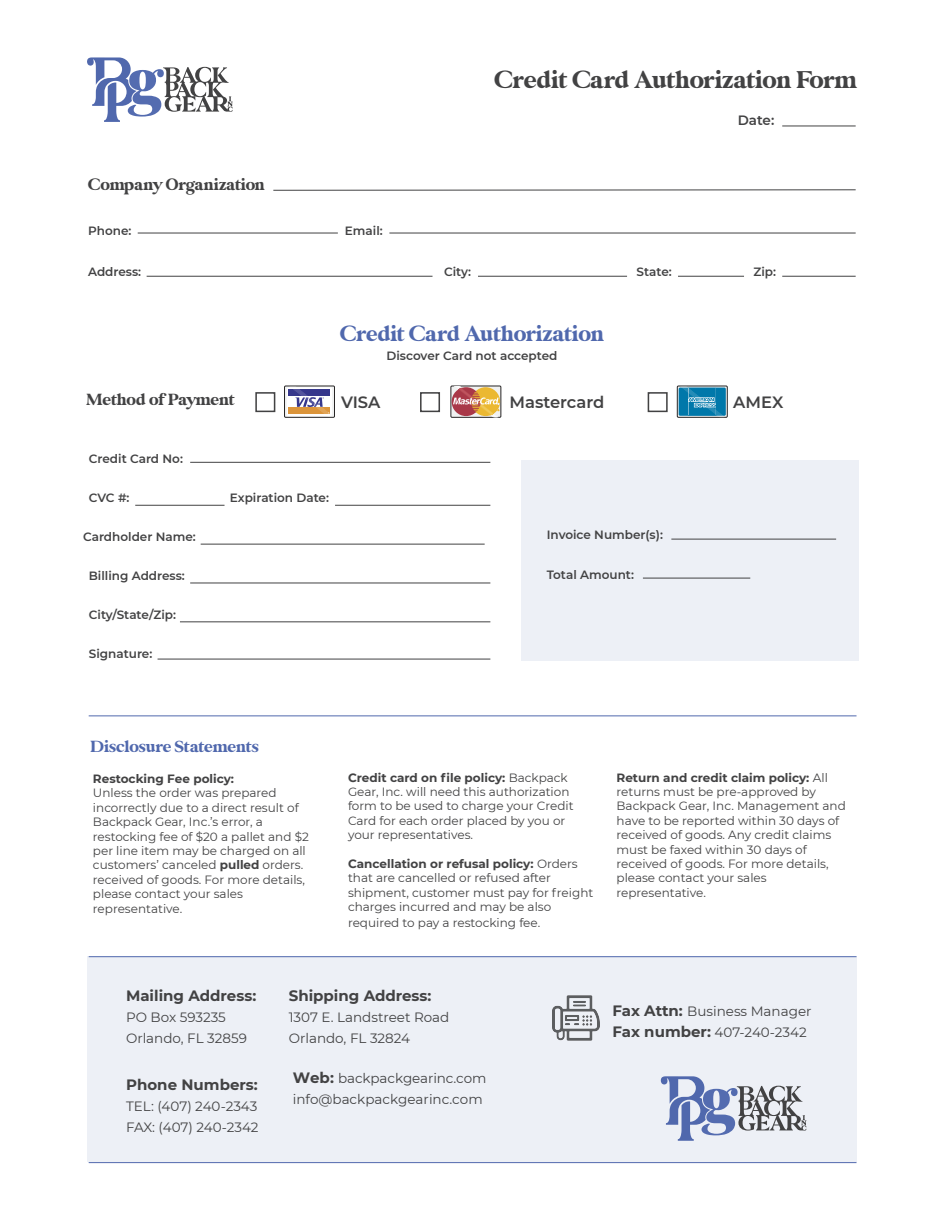
<style>
.page{position:relative;width:944px;height:1214px;background:#fff}
.page>*{position:absolute;margin:0;border:0;box-sizing:border-box;transform-origin:0 0}
.t1{font:27px "Glamour Absolute";letter-spacing:-.01em;color:#424243}
.t2{font:24px "Glamour Absolute";letter-spacing:-.005em;color:#5068ad}
.t3{font:18px "Glamour Absolute";color:#424243}
.t4{font:18px "Glamour Absolute";color:#5068ad}
.t5{font:600 16.35px "Montserrat";color:#424243}
.t6{font:700 15px "Montserrat";color:#424243}
.t7{font:13.5px/21px "Montserrat";color:#424243}
.t8{font:600 13.5px "Montserrat";color:#424243}
.t9{font:12px/14.4px "Montserrat";color:#424243}
.t10{font:600 12px "Montserrat";color:#424243}
.t11{font:700 12px "Montserrat";color:#424243}
.s1{font-weight:700}
.s2{font-weight:700;font-size:15px}
.s3{font-style:inherit}
</style>
<div class="page">
<div style="left:87px;top:956px;width:769px;height:206px;background:#edf0f6"></div>
<svg style="left:87px;top:57px;width:146px;height:65px"></svg>
<div style="left:521px;top:460px;width:338px;height:201px;background:#edf0f6"></div>
<div style="left:255px;top:392px;width:20px;height:20px;border:2px solid #424243"></div>
<div style="left:420px;top:392px;width:20px;height:20px;border:2px solid #424243"></div>
<div style="left:647px;top:392px;width:20px;height:20px;border:2px solid #424243"></div>
<hr style="left:89px;top:715px;width:767px;height:1px;background:#5068ad">
<hr style="left:89px;top:956px;width:767px;height:1px;background:#5068ad">
<hr style="left:89px;top:1162px;width:767px;height:1px;background:#5068ad">
<svg style="left:273px;top:189px;width:583px;height:2px"></svg>
<hr style="left:389px;top:233px;width:466px;height:1px;background:#424243">
<hr style="left:138px;top:233px;width:200px;height:1px;background:#424243">
<hr style="left:782px;top:276px;width:73px;height:1px;background:#424243">
<hr style="left:782px;top:126px;width:73px;height:1px;background:#424243">
<hr style="left:678px;top:276px;width:66px;height:1px;background:#424243">
<hr style="left:478px;top:276px;width:149px;height:1px;background:#424243">
<hr style="left:147px;top:276px;width:285px;height:1px;background:#424243">
<hr style="left:190px;top:462px;width:300px;height:1px;background:#424243">
<hr style="left:671px;top:539px;width:165px;height:1px;background:#424243">
<hr style="left:643px;top:577px;width:107px;height:1px;background:#424243">
<hr style="left:335px;top:505px;width:155px;height:1px;background:#424243">
<hr style="left:135px;top:505px;width:89px;height:1px;background:#424243">
<hr style="left:201px;top:544px;width:283px;height:1px;background:#424243">
<hr style="left:190px;top:582px;width:300px;height:1px;background:#424243">
<hr style="left:180px;top:621px;width:310px;height:1px;background:#424243">
<hr style="left:157px;top:658px;width:333px;height:1px;background:#424243">
<img style="left:552px;top:995px;width:47px;height:46px">
<div style="left:451px;top:386px;width:50px;height:31px;border:1px solid #272525"></div>
<svg style="left:451px;top:387px;width:29px;height:29px"></svg>
<svg style="left:453px;top:386px;width:46px;height:31px"></svg>
<div style="left:677px;top:386px;width:50px;height:31px;border:1px solid #272525"></div>
<svg style="left:678px;top:387px;width:47px;height:29px"></svg>
<svg style="left:679px;top:386px;width:46px;height:31px"></svg>
<div style="left:284px;top:386px;width:50px;height:31px;background:#f0f1f1"></div>
<div style="left:284px;top:386px;width:50px;height:31px;border:1px solid #272525"></div>
<svg style="left:287px;top:386px;width:47px;height:31px"></svg>
<svg style="left:660px;top:1076px;width:146px;height:64px"></svg>
<h1 class="t1" style="left:494px;top:63px;width:364px">Credit Card Authorization Form</h1>
<h3 class="t3" style="left:88px;top:173px;width:178px">Company Organization</h3>
<p class="t10" style="left:88px;top:222px;width:45px">Phone:</p>
<p class="t10" style="left:345px;top:222px;width:39px">Email:</p>
<p class="t10" style="left:88px;top:263px;width:55px">Address:</p>
<p class="t10" style="left:444px;top:263px;width:29px">City:</p>
<h2 class="t2" style="left:340px;top:319px;width:265px">Credit Card Authorization</h2>
<p class="t10" style="left:386px;top:347px;width:172px">Discover Card not accepted</p>
<p class="t8" style="left:737px;top:111px;width:38px">Date:</p>
<p class="t10" style="left:636px;top:263px;width:37px">State:</p>
<p class="t10" style="left:753px;top:263px;width:24px">Zip:</p>
<h3 class="t3" style="left:86px;top:388px;width:150px">Method of Payment</h3>
<h3 class="t5" style="left:341px;top:390px;width:41px">VISA</h3>
<h3 class="t5" style="left:509px;top:390px;width:96px">Mastercard</h3>
<h3 class="t5" style="left:733px;top:390px;width:52px">AMEX</h3>
<p class="t10" style="left:89px;top:450px;width:96px">Credit Card No:</p>
<p class="t10" style="left:89px;top:489px;width:42px">CVC #:</p>
<p class="t10" style="left:230px;top:489px;width:101px">Expiration Date:</p>
<p class="t10" style="left:83px;top:528px;width:114px">Cardholder Name:</p>
<p class="t10" style="left:89px;top:567px;width:98px">Billing Address:</p>
<p class="t10" style="left:89px;top:606px;width:89px">City/State/Zip:</p>
<p class="t10" style="left:89px;top:644px;width:65px">Signature:</p>
<p class="t10" style="left:546px;top:526px;width:118px">Invoice Number(s):</p>
<p class="t10" style="left:546px;top:566px;width:89px">Total Amount:</p>
<h3 class="t4" style="left:91px;top:735px;width:169px">Disclosure Statements</h3>
<p class="t11" style="left:93px;top:770px;width:143px">Restocking Fee policy:</p>
<p class="t9" style="left:93px;top:785px;width:217px">Unless the order was prepared incorrectly due to a direct result of<br>Backpack Gear, Inc.’s error, a restocking fee of $20 a pallet and $2 per line item may be charged on all customers’ canceled <span class="s1">pulled</span> orders. received of goods. For more details, please contact your sales representative.</p>
<p class="t9" style="left:348px;top:769px;width:227px"><span class="s1">Credit card on file policy:</span> Backpack Gear, Inc. will need this authorization form to be used to charge your Credit Card for each order placed by you or your representatives.</p>
<p class="t9" style="left:348px;top:856px;width:247px"><span class="s1">Cancellation or refusal policy:</span> Orders that are cancelled or refused after shipment, customer must pay for freight charges incurred and may be also</p>
<p class="t9" style="left:348px;top:915px;width:194px">required to pay a restocking fee.</p>
<p class="t9" style="left:616px;top:769px;width:231px"><span class="s1">Return and credit claim policy:</span> All returns must be pre-approved by<br>Backpack Gear, Inc. Management and have to be reported within 30 days of received of goods. Any credit claims must be faxed within 30 days of received of goods. For more details, please contact your sales representative.</p>
<p class="t6" style="left:126px;top:984px;width:132px">Mailing Address:</p>
<p class="t7" style="left:126px;top:1006px;width:122px">PO Box 593235<br>Orlando, FL 32859</p>
<p class="t6" style="left:126px;top:1073px;width:133px">Phone Numbers:</p>
<p class="t7" style="left:126px;top:1095px;width:134px">TEL: (407) 240-2343<br>FAX: (407) 240-2342</p>
<p class="t6" style="left:289px;top:984px;width:144px">Shipping Address:</p>
<p class="t7" style="left:289px;top:1006px;width:162px">1307 E. Landstreet Road<br>Orlando, FL 32824</p>
<p class="t7" style="left:612px;top:1000px;width:200px"><span class="s2">Fax Attn:</span> Business Manager<br><span class="s2">Fax number:</span> 407-240-2342</p>
<p class="t7" style="left:293px;top:1067px;width:195px"><span class="s2">Web:</span> backpackgear<span class="s3">inc</span>.com info@backpackgearinc.com</p>
</div>
